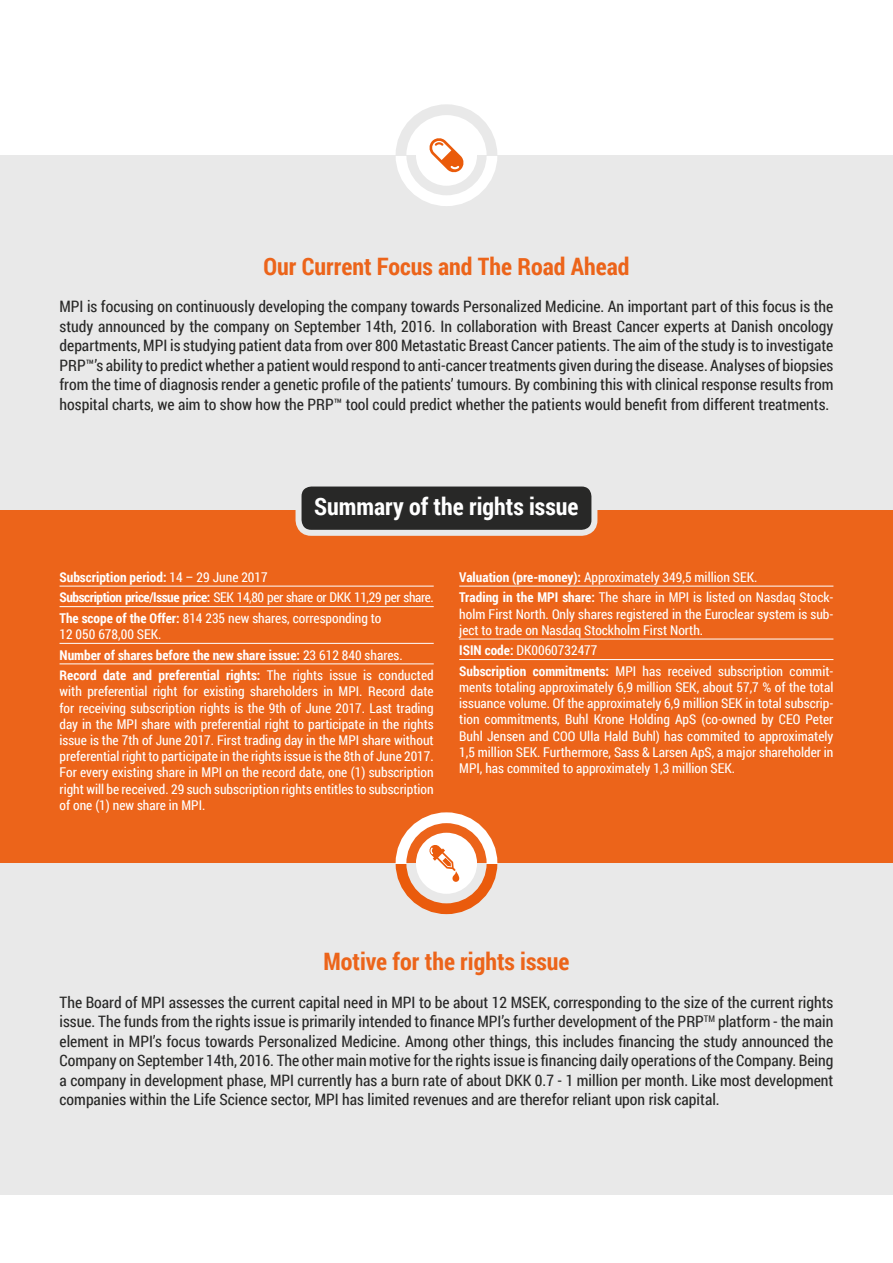
<style>
.page{position:relative;width:893px;height:1263px;background:#fff}
.page>*{position:absolute;margin:0;border:0;box-sizing:border-box;transform-origin:0 0}
.t1{font:700 24px "Roboto Condensed";color:#ec641a}
.t2{font:700 24px "Roboto Condensed";color:#fff}
.t3{font:15.75px/19.5px "Roboto Condensed";color:#282827;text-align:justify}
.t4{font:13.5px/16.2px "Roboto Condensed";color:#fff}
.t5{font:700 13.5px/20.5px "Roboto Condensed";color:#fff}
.s1{font-weight:700}
.s2{font-weight:400}
</style>
<div class="page">
<div style="left:0;top:155px;width:893px;height:1040px;background:#e9e9e9"></div>
<div style="left:0;top:510px;width:893px;height:353px;background:#ec641a"></div>
<hr style="left:60px;top:586px;width:374px;height:1px;background:#fff">
<hr style="left:60px;top:606px;width:374px;height:1px;background:#fff">
<hr style="left:60px;top:643px;width:374px;height:1px;background:#fff">
<hr style="left:60px;top:663px;width:374px;height:1px;background:#fff">
<div style="left:299px;top:483px;width:295px;height:50px;background:#282827;border-radius:13px"></div>
<div style="left:296px;top:480px;width:301px;height:56px;border:6px solid #e9e9e9;border-radius:13px"></div>
<div style="left:396px;top:104px;width:101px;height:102px;border:11px solid #fff;border-radius:50%"></div>
<div style="left:396px;top:812px;width:101px;height:102px;border:11px solid #fff;border-radius:50%"></div>
<div style="left:416px;top:125px;width:61px;height:61px;background:#fff;border-radius:50%"></div>
<div style="left:416px;top:833px;width:61px;height:61px;background:#fff;border-radius:50%"></div>
<svg style="left:429px;top:138px;width:35px;height:35px"></svg>
<svg style="left:429px;top:845px;width:30px;height:37px"></svg>
<hr style="left:459px;top:586px;width:374px;height:1px;background:#fff">
<hr style="left:459px;top:639px;width:374px;height:1px;background:#fff">
<hr style="left:459px;top:659px;width:374px;height:1px;background:#fff">
<h1 class="t1" style="left:264px;top:250px;width:367px">Our Current Focus and The Road Ahead</h1>
<p class="t3" style="left:60px;top:297px;width:775px">MPI is focusing on continuously developing the company towards Personalized Medicine. An important part of this focus is the study announced by the company on September 14th, 2016. In collaboration with Breast Cancer experts at Danish oncology departments, MPI is studying patient data from over 800 Metastatic Breast Cancer patients. The aim of the study is to investigate PRP™’s ability to predict whether a patient would respond to anti-cancer treatments given during the disease. Analyses of biopsies from the time of diagnosis render a genetic profile of the patients’ tumours. By combining this with clinical response results from hospital charts, we aim to show how the PRP™ tool could predict whether the patients would benefit from different treatments.</p>
<h1 class="t2" style="left:314px;top:490px;width:266px">Summary of the rights issue</h1>
<p class="t4" style="left:60px;top:566px;width:376px;line-height:20.5px"><span class="s1">Subscription period:</span> 14 – 29 June 2017<br><span class="s1">Subscription price/Issue price:</span> SEK 14,80 per share or DKK 11,29 per share.<br><span class="s1">The scope of the Offer:</span> 814 235 new shares, corresponding to</p>
<p class="t5" style="left:60px;top:623px;width:376px"><span class="s2">12 050 678,00 SEK.<br></span>Number of shares before the new share issue: <span class="s2">23 612 840 shares.<br></span>Record date and preferential rights: <span class="s2">The rights issue is conducted</span></p>
<p class="t4" style="left:60px;top:683px;width:376px;text-align:justify">with preferential right for existing shareholders in MPI. Record date for receiving subscription rights is the 9th of June 2017. Last trading day in the MPI share with preferential right to participate in the rights issue is the 7th of June 2017. First trading day in the MPI share without preferential right to participate in the rights issue is the 8th of June 2017.<br>For every existing share in MPI on the record date, one (1) subscription right will be received. 29 such subscription rights entitles to subscription of one (1) new share in MPI.</p>
<p class="t4" style="left:459px;top:566px;width:376px;line-height:20.5px"><span class="s1">Valuation (pre-money):</span> Approximately 349,5 million SEK.<br><span class="s1">Trading in the MPI share:</span> The share in MPI is listed on Nasdaq Stock-</p>
<p class="t4" style="left:459px;top:605px;width:376px">holm First North. Only shares registered in the Euroclear system is sub&shy;ject to trade on Nasdaq Stockholm First North.</p>
<p class="t4" style="left:459px;top:640px;width:376px;line-height:20.5px"><span class="s1">ISIN code:</span> DK0060732477<br><span class="s1">Subscription commitments:</span> MPI has received subscription commit-</p>
<p class="t4" style="left:459px;top:679px;width:376px;text-align:justify">ments totaling approximately 6,9 million SEK, about 57,7 % of the total issuance volume. Of the approximately 6,9 million SEK in total subscrip&shy;tion commitments, Buhl Krone Holding ApS (co-owned by CEO Peter Buhl Jensen and COO Ulla Hald Buhl) has commited to approximately 1,5 million SEK. Furthermore, Sass &amp; Larsen ApS, a major shareholder in MPI, has commited to approximately 1,3 million SEK.</p>
<h1 class="t1" style="left:323px;top:945px;width:248px">Motive for the rights issue</h1>
<p class="t3" style="left:60px;top:992px;width:775px">The Board of MPI assesses the current capital need in MPI to be about 12 MSEK, corresponding to the size of the current rights issue. The funds from the rights issue is primarily intended to finance MPI’s further development of the PRP<sup>TM</sup> platform - the main element in MPI’s focus towards Personalized Medicine. Among other things, this includes financing the study announced the Company on September 14th, 2016. The other main motive for the rights issue is financing daily operations of the Company. Being a company in development phase, MPI currently has a burn rate of about DKK 0.7 - 1 million per month. Like most development companies within the Life Science sector, MPI has limited revenues and are therefor reliant upon risk capital.</p>
</div>
